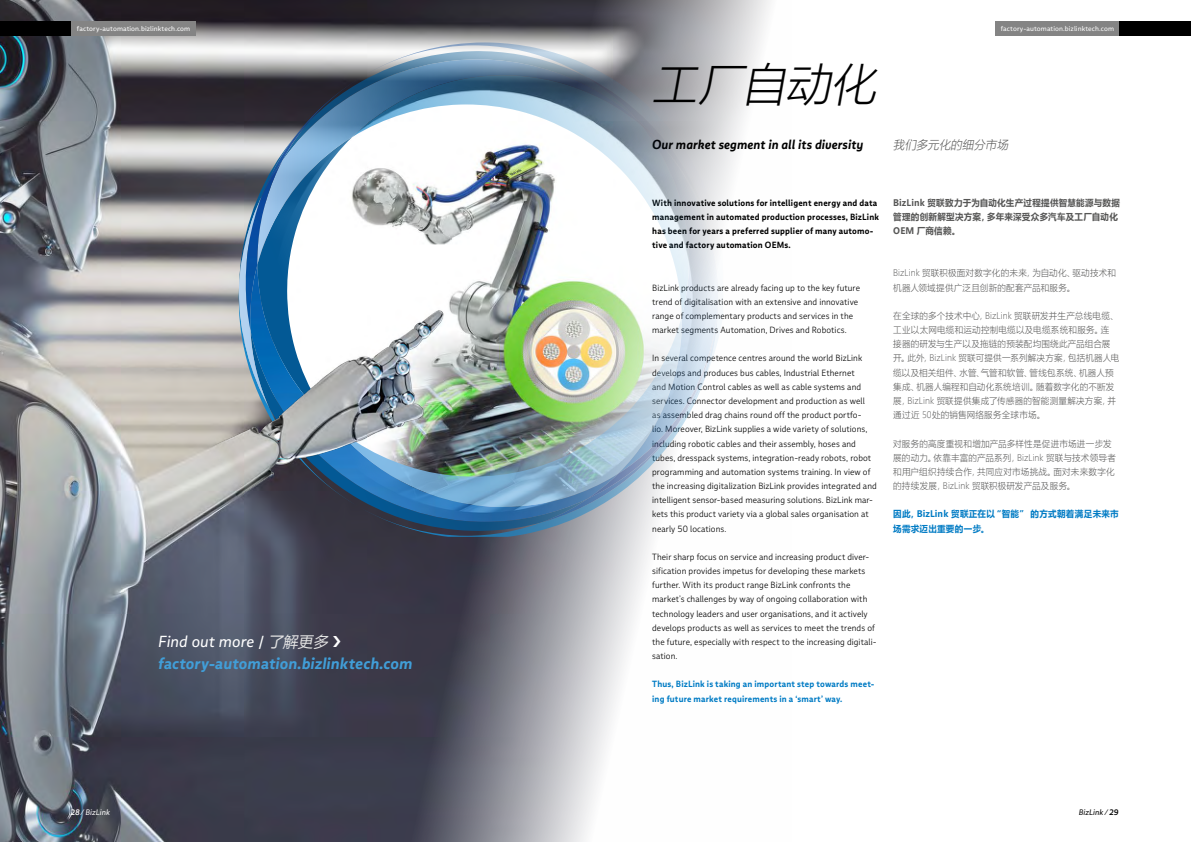
<style>
.page{position:relative;width:1191px;height:842px;background:#fff}
.page>*{position:absolute;margin:0;border:0;box-sizing:border-box;transform-origin:0 0}
.t1{font:italic 300 45px "Microsoft Ya Hei";color:#000}
.t2{font:italic 700 16px/22px "Multiple Sans Alt II";letter-spacing:.005em;color:#419ed8}
.t3{font:italic 700 13px "Multiple Sans Pro";letter-spacing:.005em;color:#000;scale:.95 1}
.t4{font:italic 300 12px "Microsoft Ya Hei";color:#565655;scale:.95 1}
.t5{font:300 9px/14.2px "Multiple Sans Pro";letter-spacing:.01em;color:#000;scale:.95 1}
.t6{font:300 9px/14.2px "Microsoft Ya Hei";letter-spacing:.02em;color:#565655;scale:.95 1}
.t7{font:700 9px/14.2px "Multiple Sans Pro";letter-spacing:.02em;color:#000;scale:.95 1}
.t8{font:700 9px/14.2px "Multiple Sans Pro";letter-spacing:.02em;color:#007bc4;scale:.95 1}
.t9{font:700 9px/14.2px "Microsoft Ya Hei";letter-spacing:.025em;color:#565655;scale:.95 1}
.t10{font:700 9px/14.2px "Microsoft Ya Hei";letter-spacing:.03em;color:#007bc4;scale:.95 1}
.t11{font:italic 8px "Multiple Sans Alt III";letter-spacing:.01em;color:#fff}
.t12{font:italic 8px "Multiple Sans Alt III";letter-spacing:.01em;color:#000}
.t13{font:7px "Multiple Sans Pro";letter-spacing:.01em;color:#fff}
.s1{font-weight:400;color:#fff}
.s2{font-family:"Microsoft Ya Hei";font-weight:400;font-size:15px;color:#e3e3e3}
.s3{font-weight:600}
.s4{font-family:"Multiple Sans Pro";font-weight:300;font-style:normal}
</style>
<div class="page">
<img style="left:0;top:0;width:770px;height:842px">
<svg style="left:491px;top:42px;width:232px;height:464px"></svg>
<svg style="left:491px;top:75px;width:214px;height:462px"></svg>
<img style="left:491px;top:59px;width:180px;height:463px">
<img style="left:491px;top:118px;width:227px;height:381px">
<img style="left:0;top:7px;width:491px;height:835px">
<div style="left:0;top:21px;width:71px;height:14px;background:#000"></div>
<div style="left:71px;top:21px;width:125px;height:14px;background:#848484"></div>
<div style="left:995px;top:21px;width:125px;height:14px;background:#848484"></div>
<div style="left:1120px;top:21px;width:71px;height:14px;background:#000"></div>
<svg style="left:333px;top:635px;width:12px;height:13px"></svg>
<p class="t13" style="left:77px;top:24px;width:115px">factory-automation.bizlinktech.com</p>
<p class="t13" style="left:1000px;top:24px;width:115px">factory-automation.bizlinktech.com</p>
<h2 class="t2" style="left:158px;top:630px;width:256px"><span class="s1">Find out more /</span> <span class="s2">了解更多</span>factory-automation.bizlinktech.com</h2>
<h1 class="t1" style="left:652px;top:54px;width:235px">工厂自动化</h1>
<h3 class="t3" style="left:652px;top:136px;width:224px">Our market segment in all its diversity</h3>
<h3 class="t4" style="left:893px;top:137px;width:125px">我们多元化的细分市场</h3>
<p class="t7" style="left:652px;top:195px;width:240px">With innovative solutions for intelligent energy and data management in automated production processes, BizLink has been for years a preferred supplier of many automo&shy;tive and factory automation OEMs.</p>
<p class="t5" style="left:652px;top:280px;width:220px">BizLink products are already facing up to the key future trend of digitalisation with an extensive and innovative range of complementary products and services in the market segments Automation, Drives and Robotics.</p>
<p class="t5" style="left:652px;top:351px;width:238px">In several competence centres around the world BizLink develops and produces bus cables, Industrial Ethernet<br>and Motion Control cables as well as cable systems and services. Connector development and production as well<br>as assembled drag chains round off the product portfo-<br>lio. Moreover, BizLink supplies a wide variety of solutions, including robotic cables and their assembly, hoses and tubes, dresspack systems, integration-ready robots, robot programming and automation systems training. In view of the increasing digitalization BizLink provides integrated and intelligent sensor-based measuring solutions. BizLink mar&shy;kets this product variety via a global sales organisation at nearly 50 locations.</p>
<p class="t5" style="left:652px;top:550px;width:238px">Their sharp focus on service and increasing product diver&shy;sification provides impetus for developing these markets further. With its product range BizLink confronts the market’s challenges by way of ongoing collaboration with technology leaders and user organisations, and it actively develops products as well as services to meet the trends of the future, especially with respect to the increasing digitali&shy;sation.</p>
<p class="t8" style="left:652px;top:677px;width:235px">Thus, BizLink is taking an important step towards meet&shy;ing future market requirements in a ‘smart’ way.</p>
<p class="t9" style="left:893px;top:195px;width:240px">BizLink 贸联致力于为自动化生产过程提供智慧能源与数据管理的创新解型决方案，多年来深受众多汽车及工厂自动化<br>OEM 厂商信赖。</p>
<p class="t6" style="left:893px;top:266px;width:236px">BizLink 贸联积极面对数字化的未来，为自动化、驱动技术和机器人领域提供广泛且创新的配套产品和服务。</p>
<p class="t6" style="left:893px;top:308px;width:240px">在全球的多个技术中心，BizLink 贸联研发并生产总线电缆、工业以太网电缆和运动控制电缆以及电缆系统和服务。连接器的研发与生产以及拖链的预装配均围绕此产品组合展开。此外，BizLink 贸联可提供一系列解决方案，包括机器人电缆以及相关组件、水管、气管和软管、管线包系统、机器人预集成、机器人编程和自动化系统培训。随着数字化的不断发展，BizLink 贸联提供集成了传感器的智能测量解决方案，并通过近 50处的销售网络服务全球市场。</p>
<p class="t6" style="left:893px;top:436px;width:236px">对服务的高度重视和增加产品多样性是促进市场进一步发展的动力。依靠丰富的产品系列，BizLink 贸联与技术领导者和用户组织持续合作，共同应对市场挑战。面对未来数字化的持续发展，BizLink 贸联积极研发产品及服务。</p>
<p class="t10" style="left:893px;top:507px;width:239px">因此，BizLink 贸联正在以“智能” 的方式朝着满足未来市场需求迈出重要的一步。</p>
<p class="t11" style="left:70px;top:807px;width:41px"><span class="s3">28</span><span class="s4">⁄</span>BizLink</p>
<p class="t12" style="left:1078px;top:807px;width:41px">BizLink <span class="s4">⁄</span><span class="s3">29</span></p>
</div>
